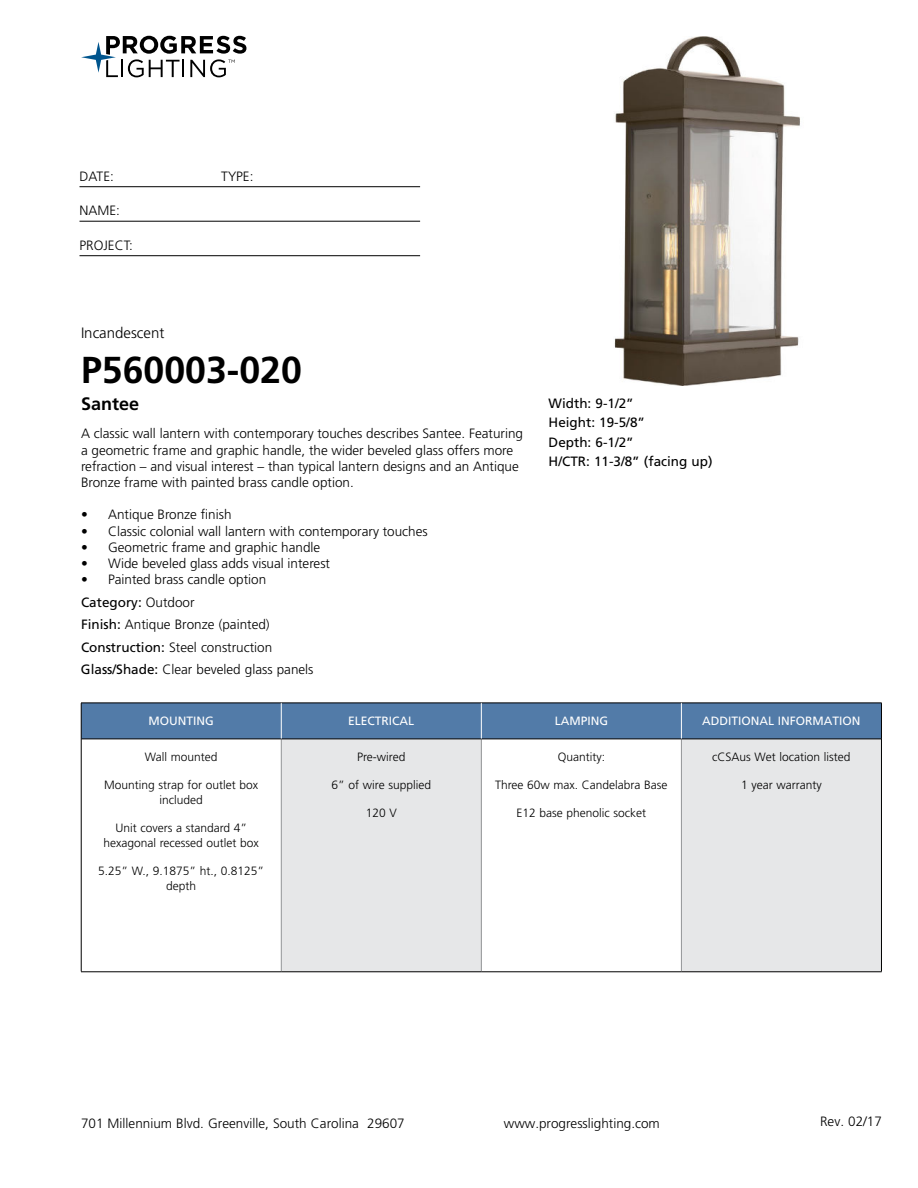
<style>
.page{position:relative;width:918px;height:1188px;background:#fff}
.page>*{position:absolute;margin:0;border:0;box-sizing:border-box;transform-origin:0 0}
.t1{font:700 37.5px "Frutiger LT Std";color:#000}
.t2{font:700 18px "Frutiger LT Std";color:#000}
.t3{font:300 15px "Frutiger LT Std";color:#000}
.t4{font:300 13.5px/22.5px "Frutiger LT Std";color:#000}
.t5{font:13.5px/19.5px "Frutiger LT Std";color:#000}
.t6{font:300 12px/15px "Frutiger LT Std";color:#000;text-align:center}
.t7{font:12px "Frutiger LT Std";color:#fff}
.s1{font-weight:400}
</style>
<div class="page">
<svg style="left:81px;top:36px;width:165px;height:41px"></svg>
<hr style="left:80px;top:186px;width:340px;height:1px;background:#000">
<hr style="left:80px;top:221px;width:340px;height:1px;background:#000">
<hr style="left:80px;top:255px;width:340px;height:1px;background:#000">
<div style="left:82px;top:704px;width:799px;height:35px;background:#527ba8"></div>
<div style="left:281px;top:739px;width:200px;height:233px;background:#e6e7e8"></div>
<div style="left:681px;top:739px;width:200px;height:233px;background:#e6e7e8"></div>
<hr style="left:281px;top:739px;width:1px;height:232px;background:#939598">
<hr style="left:481px;top:739px;width:1px;height:232px;background:#939598">
<hr style="left:681px;top:739px;width:1px;height:232px;background:#939598">
<hr style="left:81px;top:739px;width:200px;height:1px;background:#000">
<hr style="left:281px;top:739px;width:200px;height:1px;background:#000">
<hr style="left:481px;top:739px;width:200px;height:1px;background:#000">
<hr style="left:681px;top:739px;width:200px;height:1px;background:#000">
<hr style="left:81px;top:971px;width:200px;height:1px;background:#000">
<hr style="left:281px;top:971px;width:200px;height:1px;background:#000">
<hr style="left:481px;top:971px;width:200px;height:1px;background:#000">
<hr style="left:681px;top:971px;width:201px;height:1px;background:#000">
<hr style="left:81px;top:703px;width:200px;height:1px;background:#000">
<hr style="left:81px;top:703px;width:1px;height:36px;background:#000">
<hr style="left:281px;top:703px;width:200px;height:1px;background:#000">
<hr style="left:481px;top:703px;width:200px;height:1px;background:#000">
<hr style="left:681px;top:703px;width:201px;height:1px;background:#000">
<hr style="left:881px;top:703px;width:1px;height:36px;background:#000">
<hr style="left:81px;top:739px;width:1px;height:232px;background:#000">
<hr style="left:881px;top:739px;width:1px;height:232px;background:#000">
<hr style="left:281px;top:703px;width:1px;height:36px;background:#fff">
<hr style="left:681px;top:703px;width:1px;height:36px;background:#fff">
<hr style="left:481px;top:703px;width:1px;height:36px;background:#fff">
<img style="left:614px;top:36px;width:186px;height:349px">
<p class="t4" style="left:80px;top:166px;width:36px">DATE:</p>
<p class="t4" style="left:221px;top:166px;width:34px">TYPE:</p>
<p class="t4" style="left:80px;top:201px;width:42px">NAME:</p>
<p class="t4" style="left:80px;top:235px;width:55px">PROJECT:</p>
<p class="t3" style="left:81px;top:327px;width:85px">Incandescent</p>
<h1 class="t1" style="left:81px;top:348px;width:222px">P560003-020</h1>
<h2 class="t2" style="left:81px;top:393px;width:60px">Santee</h2>
<p class="t4" style="left:81px;top:427px;width:444px;line-height:16.2px">A classic wall lantern with contemporary touches describes Santee. Featuring a geometric frame and graphic handle, the wider beveled glass offers more refraction – and visual interest – than typical lantern designs and an Antique Bronze frame with painted brass candle option.</p>
<p class="t4" style="left:81px;top:504px;width:152px">• Antique Bronze finish</p>
<p class="t4" style="left:81px;top:521px;width:348px">• Classic colonial wall lantern with contemporary touches</p>
<p class="t4" style="left:81px;top:537px;width:241px">• Geometric frame and graphic handle</p>
<p class="t4" style="left:81px;top:553px;width:251px">• Wide beveled glass adds visual interest</p>
<p class="t4" style="left:81px;top:569px;width:234px">• Painted brass candle option<br><span class="s1">Category:</span> Outdoor<br><span class="s1">Finish:</span> Antique Bronze (painted)<br><span class="s1">Construction:</span> Steel construction<br><span class="s1">Glass/Shade:</span> Clear beveled glass panels</p>
<p class="t7" style="left:149px;top:716px;width:67px">MOUNTING</p>
<p class="t7" style="left:348px;top:716px;width:68px">ELECTRICAL</p>
<p class="t7" style="left:555px;top:716px;width:55px">LAMPING</p>
<p class="t7" style="left:702px;top:716px;width:160px">ADDITIONAL INFORMATION</p>
<p class="t6" style="left:145px;top:751px;width:74px">Wall mounted</p>
<p class="t6" style="left:104px;top:778px;width:156px">Mounting strap for outlet box included</p>
<p class="t6" style="left:104px;top:821px;width:157px">Unit covers a standard 4” hexagonal recessed outlet box</p>
<p class="t6" style="left:98px;top:864px;width:167px">5.25” W., 9.1875” ht., 0.8125” depth</p>
<p class="t5" style="left:549px;top:394px;width:165px">Width: 9-1/2”<br>Height: 19-5/8”<br>Depth: 6-1/2”<br>H/CTR: 11-3/8” (facing up)</p>
<p class="t6" style="left:357px;top:751px;width:50px">Pre-wired</p>
<p class="t6" style="left:332px;top:778px;width:101px">6” of wire supplied</p>
<p class="t6" style="left:366px;top:806px;width:33px">120 V</p>
<p class="t6" style="left:712px;top:751px;width:140px">cCSAus Wet location listed</p>
<p class="t6" style="left:741px;top:778px;width:82px">1 year warranty</p>
<p class="t6" style="left:558px;top:751px;width:49px">Quantity:</p>
<p class="t6" style="left:495px;top:778px;width:174px">Three 60w max. Candelabra Base</p>
<p class="t6" style="left:517px;top:806px;width:131px">E12 base phenolic socket</p>
<p class="t4" style="left:81px;top:1113px;width:325px">701 Millennium Blvd. Greenville, South Carolina 29607</p>
<p class="t4" style="left:504px;top:1113px;width:158px">www.progresslighting.com</p>
<p class="t4" style="left:820px;top:1111px;width:63px">Rev. 02/17</p>
</div>
